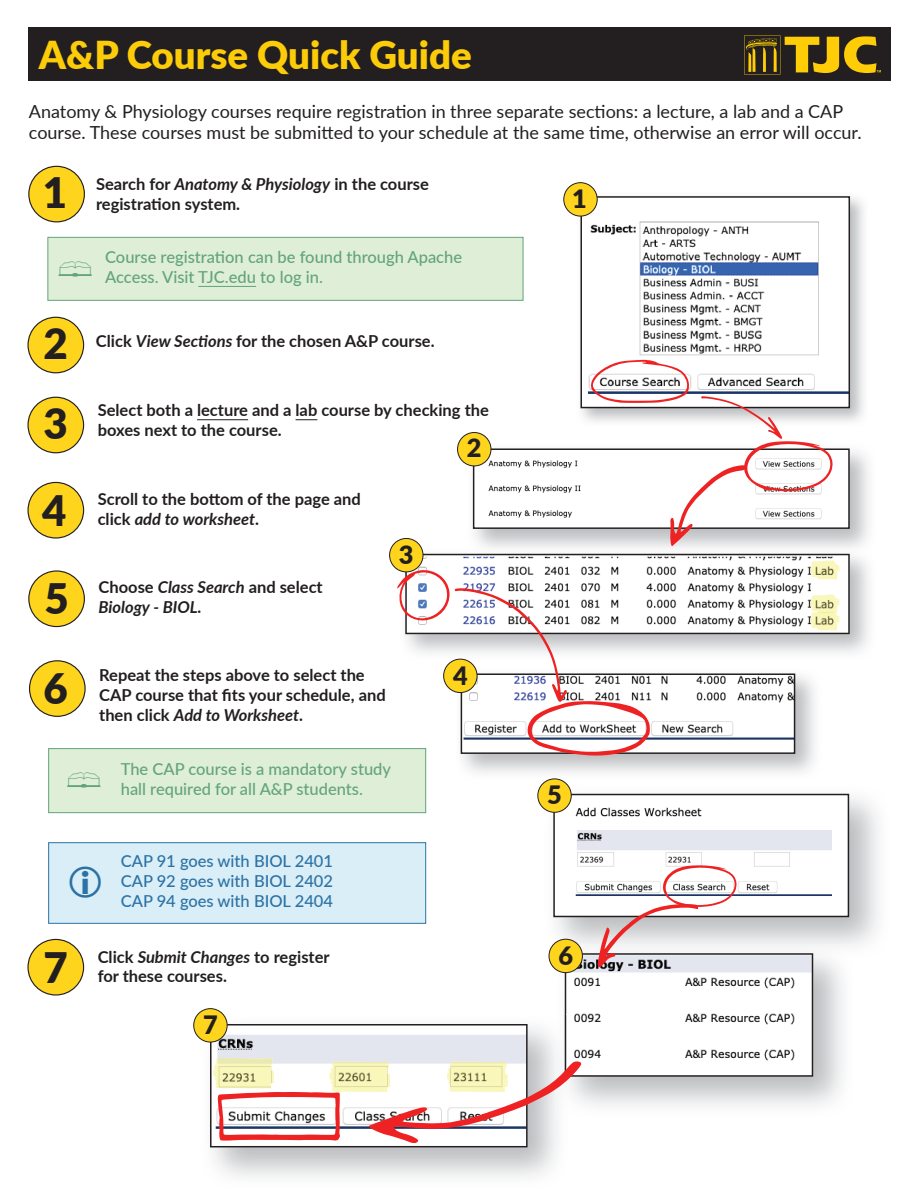
<style>
.page{position:relative;width:918px;height:1188px;background:#fff}
.page>*{position:absolute;margin:0;border:0;box-sizing:border-box;transform-origin:0 0}
.t1{font:900 42px/89.1px "Lato";color:#231f20}
.t2{font:39px "Webdings";color:#63a47b}
.t3{font:900 38.4px "Lato";color:#fdcc09}
.t4{font:900 25.35px "Lato";color:#231f20}
.t5{font:18px/21.6px "Lato";color:#231f20}
.t6{font:700 16.5px/19.8px "Lato";color:#231f20}
.t7{font:500 16.5px/19.8px "Lato";color:#63a47b}
.t8{font:500 16.5px/19.8px "Lato";color:#2c72a5;text-align:justify}
.t9{font:italic 700 16.5px/19.8px "Lato";color:#231f20}
.s1{font-style:italic}
.s2{font-style:normal}
</style>
<div class="page">
<div style="left:28px;top:27px;width:863px;height:54px;background:#231f20"></div>
<div style="left:48px;top:237px;width:475px;height:64px;background:#deeed7;border:1px solid #63a47b"></div>
<img style="left:576px;top:192px;width:288px;height:230px">
<img style="left:583px;top:199px;width:264px;height:206px">
<div style="left:580px;top:196px;width:270px;height:212px;border:2px solid #231f20"></div>
<img style="left:467px;top:443px;width:402px;height:105px">
<img style="left:476px;top:451px;width:371px;height:75px">
<div style="left:473px;top:448px;width:377px;height:81px;border:2px solid #231f20"></div>
<img style="left:422px;top:548px;width:447px;height:105px">
<img style="left:462px;top:756px;width:352px;height:24px">
<img style="left:544px;top:785px;width:335px;height:161px">
<div style="left:554px;top:795px;width:294px;height:121px;background:#fff"></div>
<img style="left:571px;top:800px;width:261px;height:96px">
<div style="left:553px;top:794px;width:296px;height:123px;border:2px solid #231f20"></div>
<img style="left:813px;top:944px;width:41px;height:161px">
<img style="left:201px;top:1039px;width:356px;height:138px">
<hr style="left:198px;top:286px;width:58px;height:1px;background:#63a47b">
<hr style="left:197px;top:419px;width:51px;height:1px;background:#231f20">
<svg style="left:296px;top:419px;width:21px;height:1px"></svg>
<div style="left:48px;top:748px;width:378px;height:65px;background:#deeed7;border:1px solid #63a47b"></div>
<div style="left:48px;top:842px;width:378px;height:82px;background:#d9eef7;border:1px solid #2c72a5"></div>
<div style="left:29px;top:166px;width:55px;height:56px;background:#fed41d;border-radius:50%"></div>
<div style="left:28px;top:166px;width:57px;height:56px;border:1px solid #231f20;border-radius:50%"></div>
<div style="left:564px;top:183px;width:33px;height:33px;background:#fed41d;border-radius:50%"></div>
<div style="left:563px;top:182px;width:35px;height:34px;border:1px solid #231f20;border-radius:50%"></div>
<div style="left:458px;top:433px;width:33px;height:33px;background:#fed41d;border-radius:50%"></div>
<div style="left:457px;top:432px;width:34px;height:34px;border:1px solid #231f20;border-radius:50%"></div>
<div style="left:390px;top:538px;width:33px;height:34px;background:#fed41d;border-radius:50%"></div>
<div style="left:389px;top:538px;width:34px;height:34px;border:1px solid #231f20;border-radius:50%"></div>
<div style="left:538px;top:779px;width:33px;height:33px;background:#fed41d;border-radius:50%"></div>
<div style="left:537px;top:779px;width:35px;height:34px;border:1px solid #231f20;border-radius:50%"></div>
<div style="left:194px;top:1009px;width:33px;height:33px;background:#fed41d;border-radius:50%"></div>
<div style="left:193px;top:1008px;width:35px;height:34px;border:1px solid #231f20;border-radius:50%"></div>
<div style="left:28px;top:317px;width:56px;height:56px;background:#fed41d;border-radius:50%"></div>
<div style="left:27px;top:317px;width:57px;height:56px;border:1px solid #231f20;border-radius:50%"></div>
<div style="left:28px;top:397px;width:56px;height:56px;background:#fed41d;border-radius:50%"></div>
<div style="left:27px;top:397px;width:57px;height:56px;border:1px solid #231f20;border-radius:50%"></div>
<div style="left:28px;top:482px;width:56px;height:56px;background:#fed41d;border-radius:50%"></div>
<div style="left:27px;top:482px;width:57px;height:57px;border:1px solid #231f20;border-radius:50%"></div>
<div style="left:29px;top:571px;width:55px;height:56px;background:#fed41d;border-radius:50%"></div>
<div style="left:28px;top:570px;width:57px;height:57px;border:1px solid #231f20;border-radius:50%"></div>
<div style="left:30px;top:661px;width:55px;height:55px;background:#fed41d;border-radius:50%"></div>
<div style="left:29px;top:660px;width:57px;height:57px;border:1px solid #231f20;border-radius:50%"></div>
<div style="left:28px;top:939px;width:56px;height:56px;background:#fed41d;border-radius:50%"></div>
<div style="left:27px;top:939px;width:57px;height:57px;border:1px solid #231f20;border-radius:50%"></div>
<svg style="left:590px;top:360px;width:243px;height:187px"></svg>
<svg style="left:396px;top:554px;width:454px;height:202px"></svg>
<svg style="left:744px;top:35px;width:137px;height:40px"></svg>
<svg style="left:210px;top:865px;width:603px;height:282px"></svg>
<img style="left:213px;top:1058px;width:61px;height:30px">
<img style="left:329px;top:1061px;width:61px;height:31px">
<img style="left:447px;top:1061px;width:61px;height:31px">
<h3 class="t3" style="left:39px;top:27px;width:434px">A&amp;P Course Quick Guide</h3>
<p class="t5" style="left:29px;top:100px;width:834px">Anatomy &amp; Physiology courses require registration in three separate sections: a lecture, a lab and a CAP course. These courses must be submitted to your schedule at the same time, otherwise an error will occur.</p>
<p class="t6" style="left:96px;top:174px;width:334px">Search for <span class="s1">Anatomy &amp; Physiology</span> in the course registration system.</p>
<p class="t7" style="left:105px;top:246px;width:359px">Course registration can be found through Apache<br>Access. Visit TJC.edu to log in.</p>
<h1 class="t1" style="left:43px;top:146px;width:26px">1</h1>
<h3 class="t4" style="left:572px;top:179px;width:16px">1</h3>
<h2 class="t2" style="left:56px;top:245px;width:40px">▪</h2>
<h1 class="t1" style="left:44px;top:301px;width:26px;line-height:79.9px">2<br>3</h1>
<h1 class="t1" style="left:42px;top:464px;width:28px;text-align:justify">4<br>5<br>6</h1>
<p class="t6" style="left:96px;top:330px;width:340px">Click <span class="s1">View Sections</span> for the chosen A&amp;P course.</p>
<p class="t6" style="left:98px;top:399px;width:393px">Select both a lecture and a lab course by checking the boxes next to the course.</p>
<p class="t6" style="left:98px;top:488px;width:265px">Scroll to the bottom of the page and click <span class="s1">add to worksheet</span>.</p>
<p class="t9" style="left:99px;top:576px;width:226px"><span class="s2">Choose</span> Class Search <span class="s2">and select<br></span>Biology - BIOL.</p>
<h3 class="t4" style="left:399px;top:536px;width:16px">3</h3>
<p class="t6" style="left:99px;top:664px;width:288px">Repeat the steps above to select the<br>CAP course that fits your schedule, and then click <span class="s1">Add to Worksheet</span>.</p>
<h3 class="t4" style="left:467px;top:429px;width:16px">2</h3>
<h3 class="t4" style="left:453px;top:656px;width:16px">4</h3>
<h2 class="t2" style="left:65px;top:756px;width:40px">▪</h2>
<p class="t7" style="left:121px;top:758px;width:272px">The CAP course is a mandatory study hall required for all A&amp;P students.</p>
<p class="t8" style="left:121px;top:851px;width:214px">CAP 91 goes with BIOL 2401<br>CAP 92 goes with BIOL 2402<br>CAP 94 goes with BIOL 2404</p>
<h1 class="t1" style="left:44px;top:921px;width:26px">7</h1>
<p class="t6" style="left:98px;top:946px;width:233px">Click <span class="s1">Submit Changes</span> to register for these courses.</p>
<h3 class="t4" style="left:203px;top:1006px;width:16px">7</h3>
<h3 class="t4" style="left:547px;top:776px;width:16px">5</h3>
<h3 class="t4" style="left:558px;top:936px;width:16px">6</h3>
</div>
